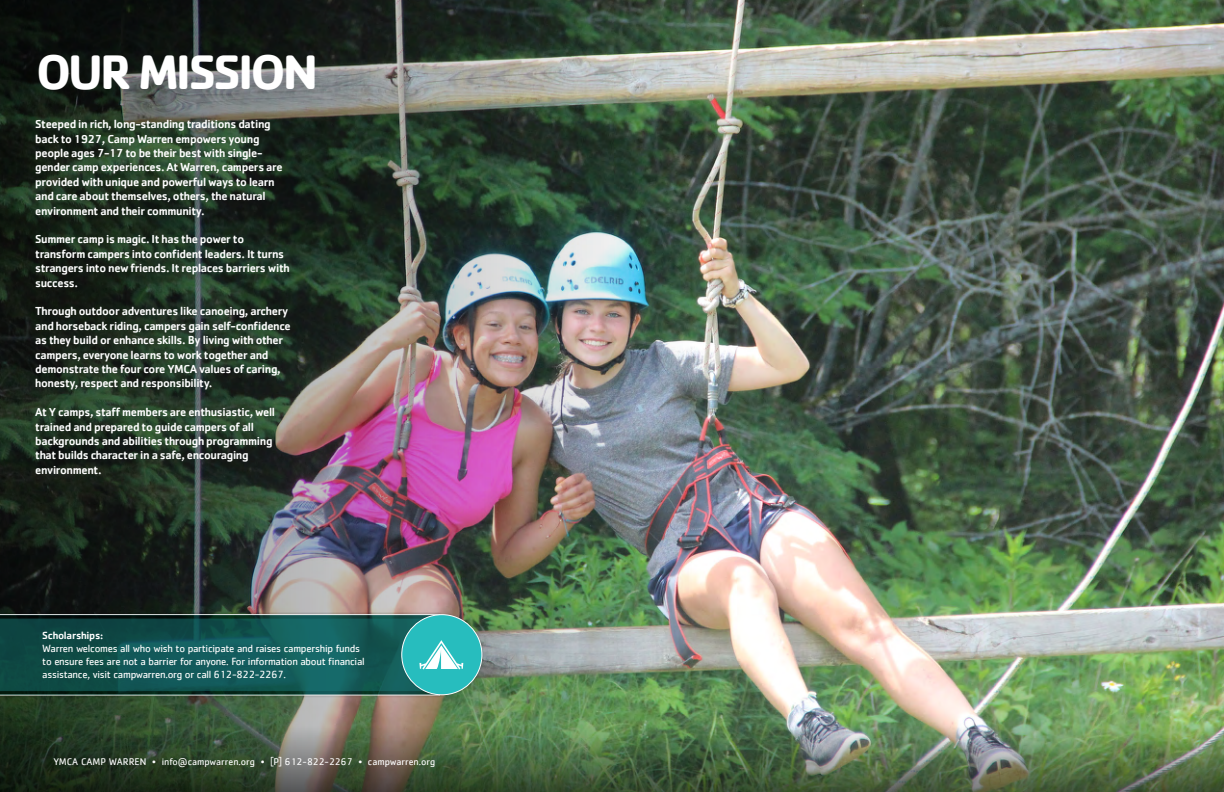
<style>
.page{position:relative;width:1224px;height:792px;background:#fff}
.page>*{position:absolute;margin:0;border:0;box-sizing:border-box;transform-origin:0 0}
.t1{font:700 50px "Cachet";letter-spacing:-.06em;color:#fff}
.t2{font:500 12px/14.4px "Cachet";letter-spacing:-.03em;color:#fff}
.t3{font:10.8px/12.9px "Cachet";letter-spacing:-.025em;color:#fff}
.t4{font:500 10.8px "Cachet";letter-spacing:-.025em;color:#fff}
.t5{font:10px "Cachet";color:#fff}
</style>
<div class="page">
<img style="left:691px;top:0;width:533px;height:726px">
<img style="left:0;top:0;width:691px;height:726px">
<div style="left:20px;top:105px;width:304px;height:405px;background:#231f20;opacity:.4"></div>
<div style="left:0;top:612px;width:442px;height:86px;background:#231f20;opacity:.13"></div>
<div style="left:400px;top:612px;width:84px;height:85px;background:#231f20;opacity:.13"></div>
<div style="left:402px;top:615px;width:80px;height:80px;background:#27bdbe;border-radius:50%"></div>
<svg style="left:0;top:614px;width:463px;height:82px;background:#1c615f"></svg>
<img style="left:0;top:726px;width:1224px;height:66px">
<h1 class="t1" style="left:36px;top:40px;width:284px">OUR MISSION</h1>
<p class="t2" style="left:35px;top:117px;width:249px">Steeped in rich, long-standing traditions dating back to 1927, Camp Warren empowers young people ages 7-17 to be their best with single&shy;gender camp experiences. At Warren, campers are provided with unique and powerful ways to learn and care about themselves, others, the natural environment and their community.</p>
<p class="t2" style="left:35px;top:232px;width:256px">Summer camp is magic. It has the power to transform campers into confident leaders. It turns strangers into new friends. It replaces barriers with success.</p>
<p class="t2" style="left:35px;top:304px;width:257px">Through outdoor adventures like canoeing, archery and horseback riding, campers gain self-confidence as they build or enhance skills. By living with other campers, everyone learns to work together and demonstrate the four core YMCA values of caring, honesty, respect and responsibility.</p>
<p class="t2" style="left:35px;top:405px;width:241px">At Y camps, staff members are enthusiastic, well trained and prepared to guide campers of all backgrounds and abilities through programming that builds character in a safe, encouraging environment.</p>
<p class="t4" style="left:42px;top:629px;width:62px">Scholarships:</p>
<p class="t3" style="left:42px;top:641px;width:324px">Warren welcomes all who wish to participate and raises campership funds to ensure fees are not a barrier for anyone. For information about financial assistance, visit campwarren.org or call 612-822-2267.</p>
<p class="t5" style="left:53px;top:756px;width:383px">YMCA CAMP WARREN • info@campwarren.org • [P] 612-822-2267 • campwarren.org</p>
</div>
